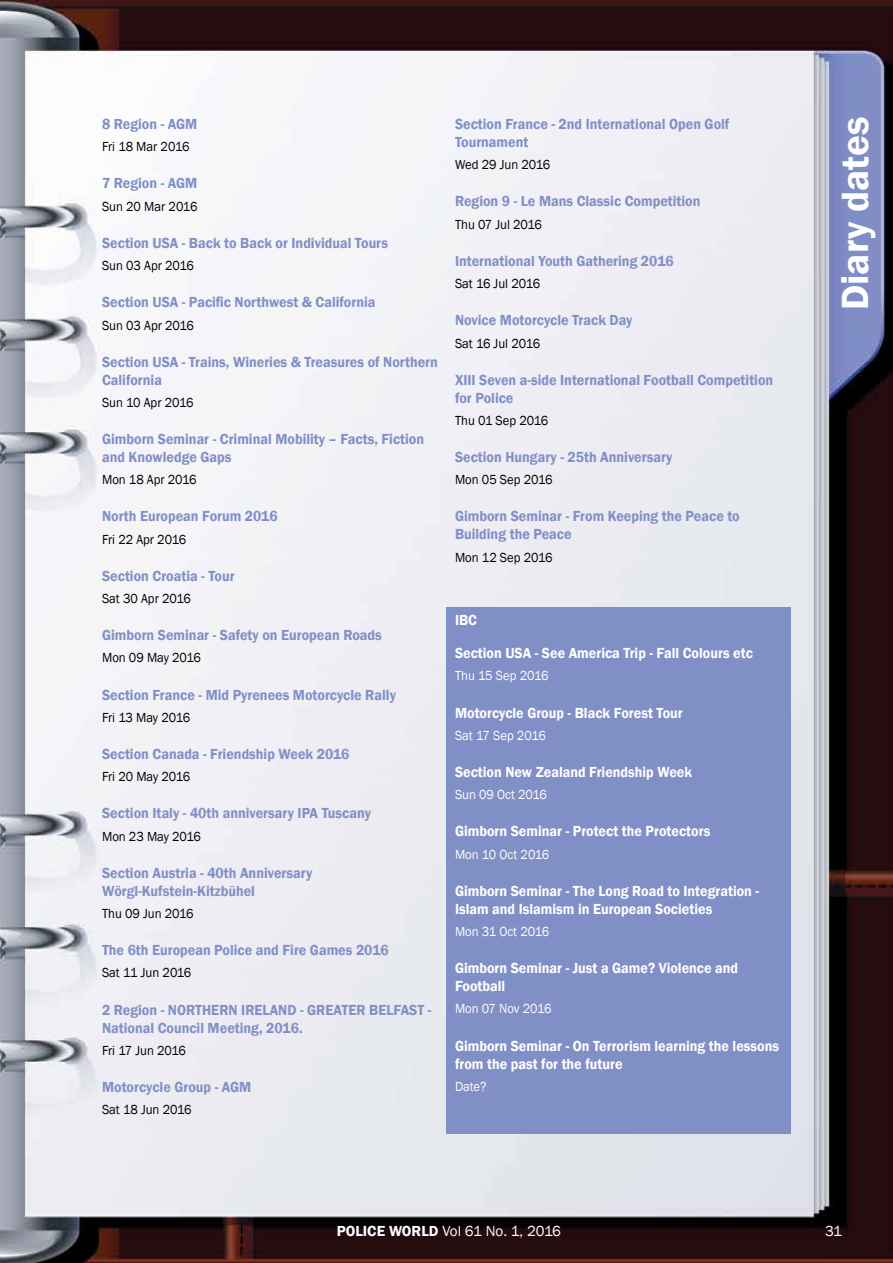
<style>
.page{position:relative;width:893px;height:1263px;background:#fff}
.page>*{position:absolute;margin:0;border:0;box-sizing:border-box;transform-origin:0 0}
.t1{font:600 39px "Franklin Gothic";color:#fff}
.t2{font:600 15px/18px "Franklin Gothic";color:#818fc7;scale:.94 1}
.t3{font:600 15px/18px "Franklin Gothic";color:#fff;scale:.94 1}
.t4{font:15px "Franklin Gothic";letter-spacing:-.035em;color:#fff}
.t5{font:13.5px "Franklin Gothic";color:#000;scale:.94 1}
.t6{font:13.5px "Franklin Gothic";color:#fff;scale:.94 1}
.s1{font-weight:600}
</style>
<div class="page">
<img style="left:0;top:0;width:893px;height:1263px">
<div style="left:446px;top:607px;width:345px;height:527px;background:#818fc7"></div>
<p class="t2" style="left:102px;top:115px;width:103px">8 Region - AGM</p>
<p class="t5" style="left:102px;top:138px;width:95px">Fri 18 Mar 2016</p>
<p class="t2" style="left:102px;top:175px;width:103px">7 Region - AGM</p>
<p class="t5" style="left:102px;top:198px;width:103px">Sun 20 Mar 2016</p>
<p class="t2" style="left:102px;top:234px;width:306px">Section USA - Back to Back or Individual Tours</p>
<p class="t5" style="left:102px;top:257px;width:99px">Sun 03 Apr 2016</p>
<p class="t2" style="left:102px;top:293px;width:292px">Section USA - Pacific Northwest &amp; California</p>
<p class="t5" style="left:102px;top:317px;width:99px">Sun 03 Apr 2016</p>
<p class="t2" style="left:102px;top:353px;width:359px">Section USA - Trains, Wineries &amp; Treasures of Northern<br>California</p>
<p class="t5" style="left:102px;top:394px;width:99px">Sun 10 Apr 2016</p>
<p class="t2" style="left:102px;top:430px;width:344px">Gimborn Seminar - Criminal Mobility – Facts, Fiction and Knowledge Gaps</p>
<p class="t5" style="left:102px;top:471px;width:102px">Mon 18 Apr 2016</p>
<p class="t2" style="left:102px;top:508px;width:188px">North European Forum 2016</p>
<p class="t5" style="left:102px;top:531px;width:91px">Fri 22 Apr 2016</p>
<p class="t2" style="left:102px;top:567px;width:143px">Section Croatia - Tour</p>
<p class="t5" style="left:102px;top:590px;width:96px">Sat 30 Apr 2016</p>
<p class="t2" style="left:102px;top:626px;width:299px">Gimborn Seminar - Safety on European Roads</p>
<p class="t5" style="left:102px;top:650px;width:107px">Mon 09 May 2016</p>
<p class="t2" style="left:102px;top:686px;width:314px">Section France - Mid Pyrenees Motorcycle Rally</p>
<p class="t5" style="left:102px;top:709px;width:95px">Fri 13 May 2016</p>
<p class="t2" style="left:102px;top:745px;width:265px">Section Canada - Friendship Week 2016</p>
<p class="t5" style="left:102px;top:768px;width:95px">Fri 20 May 2016</p>
<p class="t2" style="left:102px;top:804px;width:288px">Section Italy - 40th anniversary IPA Tuscany</p>
<p class="t5" style="left:102px;top:828px;width:107px">Mon 23 May 2016</p>
<p class="t2" style="left:102px;top:864px;width:225px">Section Austria - 40th Anniversary<br>Wörgl-Kufstein-Kitzbühel</p>
<p class="t5" style="left:102px;top:905px;width:99px">Thu 09 Jun 2016</p>
<p class="t2" style="left:102px;top:941px;width:307px">The 6th European Police and Fire Games 2016</p>
<p class="t5" style="left:102px;top:964px;width:97px">Sat 11 Jun 2016</p>
<p class="t2" style="left:102px;top:1001px;width:352px">2 Region - NORTHERN IRELAND - GREATER BELFAST -<br>National Council Meeting, 2016.</p>
<p class="t5" style="left:102px;top:1042px;width:91px">Fri 17 Jun 2016</p>
<p class="t2" style="left:102px;top:1078px;width:160px">Motorcycle Group - AGM</p>
<p class="t5" style="left:102px;top:1101px;width:97px">Sat 18 Jun 2016</p>
<p class="t2" style="left:455px;top:115px;width:293px">Section France - 2nd International Open Golf<br>Tournament</p>
<p class="t5" style="left:455px;top:156px;width:103px">Wed 29 Jun 2016</p>
<p class="t2" style="left:455px;top:193px;width:263px">Region 9 - Le Mans Classic Competition</p>
<p class="t5" style="left:455px;top:216px;width:94px">Thu 07 Jul 2016</p>
<p class="t2" style="left:455px;top:252px;width:234px">International Youth Gathering 2016</p>
<p class="t5" style="left:455px;top:275px;width:92px">Sat 16 Jul 2016</p>
<p class="t2" style="left:455px;top:311px;width:190px">Novice Motorcycle Track Day</p>
<p class="t5" style="left:455px;top:335px;width:92px">Sat 16 Jul 2016</p>
<p class="t2" style="left:455px;top:371px;width:340px">XIII Seven a-side International Football Competition for Police</p>
<p class="t5" style="left:455px;top:412px;width:101px">Thu 01 Sep 2016</p>
<p class="t2" style="left:455px;top:448px;width:233px">Section Hungary - 25th Anniversary</p>
<p class="t5" style="left:455px;top:471px;width:105px">Mon 05 Sep 2016</p>
<p class="t2" style="left:455px;top:508px;width:305px">Gimborn Seminar - From Keeping the Peace to<br>Building the Peace</p>
<p class="t5" style="left:455px;top:549px;width:105px">Mon 12 Sep 2016</p>
<p class="t3" style="left:455px;top:604px;width:318px;line-height:32.8px">IBC<br>Section USA - See America Trip - Fall Colours etc</p>
<p class="t6" style="left:455px;top:668px;width:101px">Thu 15 Sep 2016</p>
<p class="t3" style="left:455px;top:704px;width:244px">Motorcycle Group - Black Forest Tour</p>
<p class="t6" style="left:455px;top:727px;width:98px">Sat 17 Sep 2016</p>
<p class="t3" style="left:455px;top:763px;width:254px">Section New Zealand Friendship Week</p>
<p class="t6" style="left:455px;top:786px;width:99px">Sun 09 Oct 2016</p>
<p class="t3" style="left:455px;top:822px;width:273px">Gimborn Seminar - Protect the Protectors</p>
<p class="t6" style="left:455px;top:846px;width:102px">Mon 10 Oct 2016</p>
<p class="t3" style="left:455px;top:882px;width:325px">Gimborn Seminar - The Long Road to Integration -<br>Islam and Islamism in European Societies</p>
<p class="t6" style="left:455px;top:923px;width:102px">Mon 31 Oct 2016</p>
<p class="t3" style="left:455px;top:959px;width:303px">Gimborn Seminar - Just a Game? Violence and<br>Football</p>
<p class="t6" style="left:455px;top:1000px;width:104px">Mon 07 Nov 2016</p>
<p class="t3" style="left:455px;top:1037px;width:346px">Gimborn Seminar - On Terrorism learning the lessons from the past for the future</p>
<p class="t6" style="left:455px;top:1078px;width:35px">Date?</p>
<h1 class="t1" style="left:831px;top:310px;width:195px;rotate:-90deg">Diary dates</h1>
<p class="t4" style="left:337px;top:1221px;width:226px"><span class="s1">POLICE WORLD</span> Vol 61 No. 1, 2016</p>
<p class="t4" style="left:825px;top:1221px;width:18px">31</p>
</div>
